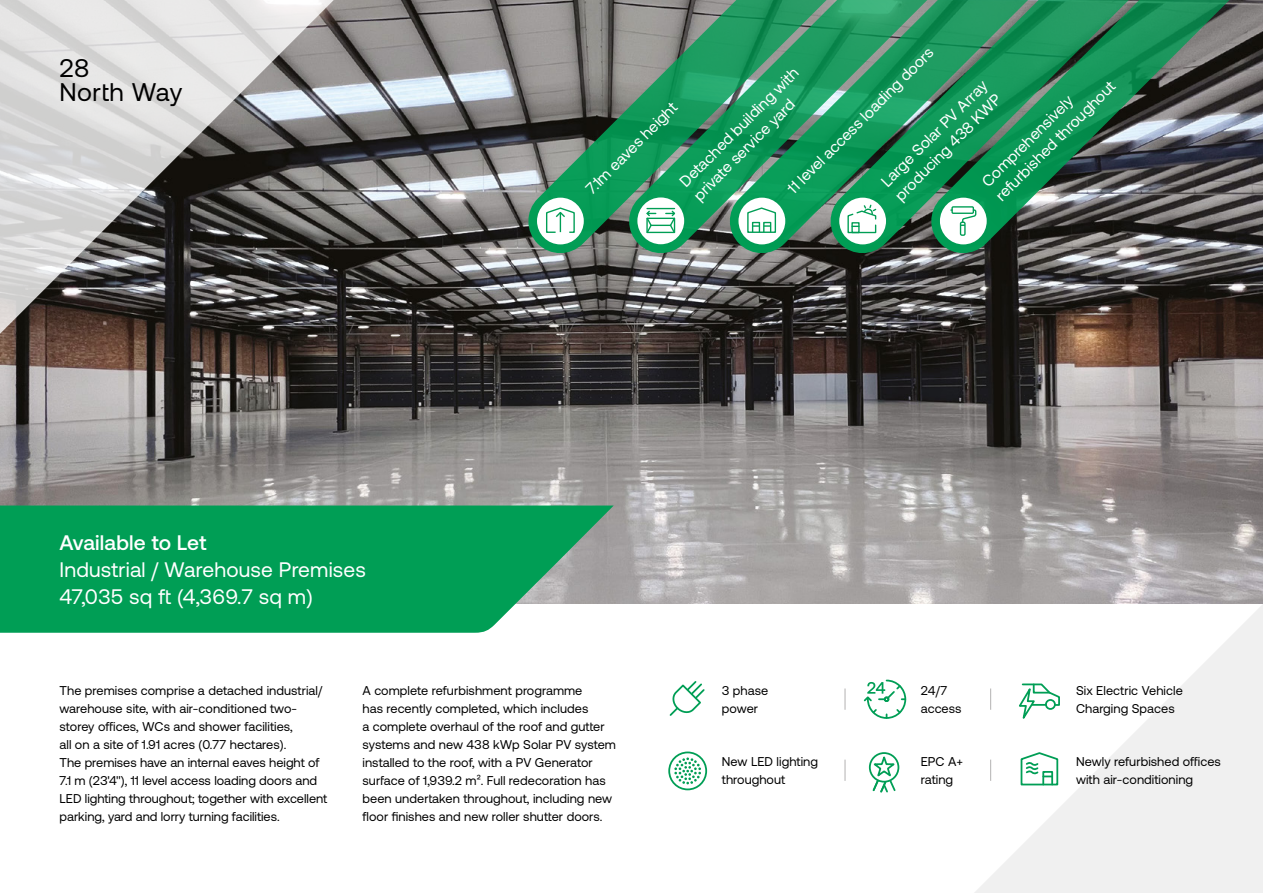
<style>
.page{position:relative;width:1263px;height:893px;background:#fff}
.page>*{position:absolute;margin:0;border:0;box-sizing:border-box;transform-origin:0 0}
._2_-_Name_of_site_unit{font:25.5px/24px "Aeonik";letter-spacing:.02em;color:#000}
._2_-_Site___Size_Info{font:21px/27px "Aeonik";letter-spacing:.01em;color:#fff}
._2_-_USP_s_max_of_4{font:15.75px/19.5px "Aeonik";color:#fff}
._2_-_Body_Text{font:12.75px/18px "Aeonik";letter-spacing:.005em;color:#000}
._2_-_Body_USP_s{font:12.75px/18px "Aeonik";letter-spacing:.005em;color:#000}
.s1{font-weight:500}
</style>
<div class="page">
<img style="left:0;top:0;width:1263px;height:604px">
<svg style="left:0;top:0;width:347px;height:347px;background:#92908f"></svg>
<svg style="left:975px;top:605px;width:288px;height:288px;fill:#f0f0f0"></svg>
<svg style="left:0;top:505px;width:614px;height:128px;background:#16a261"></svg>
<svg style="left:525px;top:0;width:101px;height:256px;background:#5f816f"></svg>
<div style="left:537px;top:198px;width:47px;height:46px;background:#fff;border-radius:50%"></div>
<svg style="left:546px;top:207px;width:29px;height:26px"></svg>
<svg style="left:626px;top:0;width:101px;height:256px;background:#3e946b"></svg>
<div style="left:637px;top:197px;width:47px;height:47px;background:#fff;border-radius:50%"></div>
<svg style="left:646px;top:208px;width:29px;height:25px"></svg>
<svg style="left:727px;top:0;width:100px;height:256px;background:#269562"></svg>
<div style="left:738px;top:198px;width:47px;height:46px;background:#fff;border-radius:50%"></div>
<svg style="left:747px;top:207px;width:29px;height:26px"></svg>
<svg style="left:827px;top:0;width:101px;height:256px;background:#23915e"></svg>
<div style="left:839px;top:198px;width:47px;height:46px;background:#fff;border-radius:50%"></div>
<svg style="left:847px;top:204px;width:30px;height:30px"></svg>
<svg style="left:928px;top:0;width:321px;height:256px;background:#3b795c"></svg>
<svg style="left:669px;top:681px;width:36px;height:35px"></svg>
<svg style="left:674px;top:757px;width:27px;height:27px"></svg>
<div style="left:668px;top:751px;width:39px;height:39px;border:2px solid #009e55;border-radius:50%"></div>
<svg style="left:863px;top:679px;width:44px;height:40px"></svg>
<svg style="left:869px;top:752px;width:30px;height:41px"></svg>
<svg style="left:1020px;top:752px;width:39px;height:34px"></svg>
<div style="left:1010px;top:677px;width:58px;height:43px;background:#fff"></div>
<svg style="left:1019px;top:683px;width:41px;height:36px"></svg>
<svg style="left:990px;top:688px;width:1px;height:22px"></svg>
<svg style="left:990px;top:760px;width:1px;height:21px"></svg>
<svg style="left:845px;top:688px;width:1px;height:22px"></svg>
<svg style="left:845px;top:760px;width:1px;height:21px"></svg>
<div style="left:940px;top:198px;width:47px;height:46px;background:#fff;border-radius:50%"></div>
<div style="left:951px;top:206px;width:23px;height:8px;border:1px solid #009e55"></div>
<div style="left:960px;top:222px;width:6px;height:14px;border:1px solid #009e55"></div>
<svg style="left:960px;top:209px;width:17px;height:17px"></svg>
<p class="_2_-_Name_of_site_unit" style="left:60px;top:56px;width:124px">28<br>North Way</p>
<p class="_2_-_Site___Size_Info" style="left:60px;top:529px;width:308px"><span class="s1">Available to Let<br></span>Industrial / Warehouse Premises<br>47,035 sq ft (4,369.7 sq m)</p>
<p class="_2_-_USP_s_max_of_4" style="left:783px;top:184px;width:201px;rotate:-45deg">11 level access loading doors</p>
<p class="_2_-_USP_s_max_of_4" style="left:675px;top:177px;width:162px;rotate:-45deg">Detached building with private service yard</p>
<p class="_2_-_USP_s_max_of_4" style="left:978px;top:177px;width:163px;rotate:-45deg">Comprehensively refurbished throughout</p>
<p class="_2_-_USP_s_max_of_4" style="left:877px;top:177px;width:144px;rotate:-45deg">Large Solar PV Array producing 438 KWP</p>
<p class="_2_-_USP_s_max_of_4" style="left:582px;top:184px;width:122px;rotate:-45deg">7.1m eaves height</p>
<p class="_2_-_Body_Text" style="left:60px;top:681px;width:269px">The premises comprise a detached industrial/ warehouse site, with air-conditioned two&shy;storey offices, WCs and shower facilities,<br>all on a site of 1.91 acres (0.77 hectares).<br>The premises have an internal eaves height of 7.1 m (23'4"), 11 level access loading doors and LED lighting throughout; together with excellent parking, yard and lorry turning facilities.</p>
<p class="_2_-_Body_Text" style="left:362px;top:681px;width:255px">A complete refurbishment programme<br>has recently completed, which includes<br>a complete overhaul of the roof and gutter systems and new 438 kWp Solar PV system installed to the roof, with a PV Generator surface of 1,939.2 m². Full redecoration has been undertaken throughout, including new floor finishes and new roller shutter doors.</p>
<p class="_2_-_Body_USP_s" style="left:722px;top:681px;width:48px">3 phase power</p>
<p class="_2_-_Body_USP_s" style="left:722px;top:753px;width:98px">New LED lighting throughout</p>
<p class="_2_-_Body_USP_s" style="left:921px;top:682px;width:42px">24/7 access</p>
<p class="_2_-_Body_USP_s" style="left:1076px;top:682px;width:108px">Six Electric Vehicle<br>Charging Spaces</p>
<p class="_2_-_Body_USP_s" style="left:921px;top:753px;width:44px">EPC A+ rating</p>
<p class="_2_-_Body_USP_s" style="left:1076px;top:752px;width:146px">Newly refurbished offices with air-conditioning</p>
</div>
